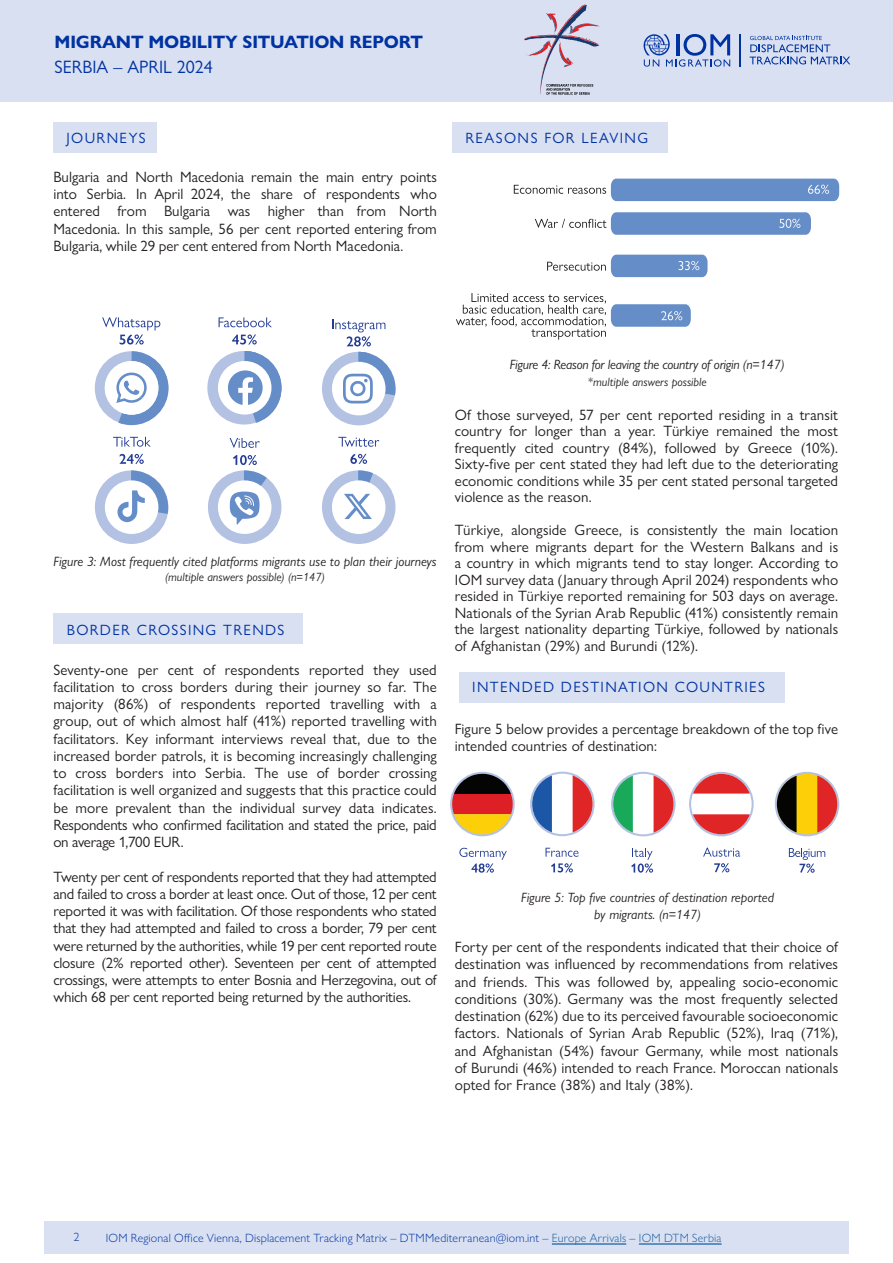
<style>
.page{position:relative;width:893px;height:1263px;background:#fff}
.page>*{position:absolute;margin:0;border:0;box-sizing:border-box;transform-origin:0 0}
.t1{font:700 18px "Gill Sans Nova";letter-spacing:-.01em;color:#0033a1}
.t2{font:18px "Gill Sans Nova";color:#0033a1}
.t3{font:15px/17.2px "Gill Sans Nova";letter-spacing:.005em;color:#231f20;text-align:justify}
.t4{font:15px "Gill Sans Nova";letter-spacing:.09em;color:#0033a1}
.t5{font:italic 13.5px "Gill Sans Nova";color:#231f20}
.t6{font:italic 13.5px "Gill Sans Nova";letter-spacing:-.02em;color:#231f20}
.t7{font:300 12px "Gill Sans Nova";letter-spacing:.015em;color:#0033a1}
.t8{font:italic 12px "Gill Sans Nova";color:#231f20}
.s1{color:#175d9e}
</style>
<div class="page">
<div style="left:44px;top:1221px;width:804px;height:32px;background:#d9e0f2"></div>
<hr style="left:552px;top:1243px;width:74px;height:1px;background:#175d9e">
<hr style="left:639px;top:1243px;width:83px;height:1px;background:#175d9e">
<div style="left:0;top:0;width:893px;height:102px;background:#d9e0f2"></div>
<div style="left:53px;top:122px;width:104px;height:31px;background:#d9e0f2"></div>
<div style="left:53px;top:613px;width:250px;height:30px;background:#d9e0f2"></div>
<div style="left:452px;top:122px;width:216px;height:31px;background:#d9e0f2"></div>
<div style="left:459px;top:672px;width:326px;height:30px;background:#d9e0f2"></div>
<hr style="left:739px;top:34px;width:2px;height:33px;background:#0033a1">
<svg style="left:644px;top:34px;width:86px;height:33px"></svg>
<svg style="left:750px;top:36px;width:100px;height:28px"></svg>
<svg style="left:524px;top:4px;width:76px;height:91px"></svg>
<div style="left:322px;top:470px;width:73px;height:74px;background:#b3c1e2;border-radius:50%"></div>
<div style="left:208px;top:470px;width:73px;height:74px;background:#b3c1e2;border-radius:50%"></div>
<div style="left:95px;top:470px;width:73px;height:74px;background:#b3c1e2;border-radius:50%"></div>
<div style="left:322px;top:352px;width:73px;height:73px;background:#b3c1e2;border-radius:50%"></div>
<div style="left:207px;top:351px;width:74px;height:73px;background:#b3c1e2;border-radius:50%"></div>
<div style="left:95px;top:351px;width:73px;height:74px;background:#b3c1e2;border-radius:50%"></div>
<svg style="left:102px;top:317px;width:58px;height:27px"></svg>
<svg style="left:219px;top:317px;width:53px;height:10px"></svg>
<svg style="left:232px;top:334px;width:25px;height:10px"></svg>
<div style="left:105px;top:361px;width:53px;height:54px;background:#fff;border-radius:50%"></div>
<svg style="left:116px;top:351px;width:53px;height:74px"></svg>
<div style="left:218px;top:361px;width:53px;height:54px;background:#fff;border-radius:50%"></div>
<svg style="left:228px;top:351px;width:54px;height:72px"></svg>
<svg style="left:113px;top:437px;width:38px;height:10px"></svg>
<svg style="left:119px;top:454px;width:25px;height:10px"></svg>
<svg style="left:230px;top:438px;width:30px;height:10px"></svg>
<div style="left:218px;top:480px;width:53px;height:54px;background:#fff;border-radius:50%"></div>
<svg style="left:230px;top:455px;width:37px;height:70px"></svg>
<svg style="left:332px;top:319px;width:53px;height:27px"></svg>
<div style="left:332px;top:362px;width:53px;height:53px;background:#fff;border-radius:50%"></div>
<svg style="left:343px;top:352px;width:52px;height:51px"></svg>
<div style="left:105px;top:480px;width:53px;height:54px;background:#fff;border-radius:50%"></div>
<svg style="left:117px;top:470px;width:51px;height:52px"></svg>
<svg style="left:338px;top:437px;width:41px;height:10px"></svg>
<svg style="left:350px;top:454px;width:17px;height:10px"></svg>
<div style="left:332px;top:480px;width:53px;height:54px;background:#fff;border-radius:50%"></div>
<svg style="left:344px;top:470px;width:29px;height:49px"></svg>
<svg style="left:514px;top:179px;width:325px;height:22px"></svg>
<svg style="left:456px;top:293px;width:235px;height:47px"></svg>
<svg style="left:547px;top:255px;width:161px;height:22px"></svg>
<svg style="left:535px;top:212px;width:276px;height:23px"></svg>
<svg style="left:459px;top:848px;width:48px;height:25px"></svg>
<svg style="left:450px;top:772px;width:65px;height:64px"></svg>
<svg style="left:452px;top:774px;width:61px;height:60px;background:#b46d44"></svg>
<svg style="left:703px;top:847px;width:37px;height:10px"></svg>
<svg style="left:714px;top:863px;width:15px;height:9px"></svg>
<svg style="left:611px;top:772px;width:65px;height:64px"></svg>
<div style="left:613px;top:774px;width:60px;height:60px;background:#fff;border-radius:50%"></div>
<svg style="left:613px;top:776px;width:20px;height:56px"></svg>
<svg style="left:654px;top:776px;width:19px;height:56px"></svg>
<svg style="left:689px;top:772px;width:65px;height:64px"></svg>
<div style="left:691px;top:774px;width:61px;height:60px;background:#fff;border-radius:50%"></div>
<svg style="left:693px;top:774px;width:57px;height:19px"></svg>
<svg style="left:693px;top:814px;width:57px;height:20px"></svg>
<svg style="left:775px;top:772px;width:64px;height:64px"></svg>
<div style="left:777px;top:774px;width:60px;height:60px;background:#fccf09;border-radius:50%"></div>
<svg style="left:777px;top:776px;width:20px;height:56px"></svg>
<svg style="left:817px;top:776px;width:20px;height:56px"></svg>
<svg style="left:546px;top:848px;width:33px;height:9px"></svg>
<svg style="left:551px;top:863px;width:22px;height:9px"></svg>
<svg style="left:631px;top:848px;width:22px;height:25px"></svg>
<svg style="left:530px;top:772px;width:65px;height:64px"></svg>
<div style="left:532px;top:774px;width:61px;height:60px;background:#fff;border-radius:50%"></div>
<svg style="left:532px;top:775px;width:20px;height:57px"></svg>
<svg style="left:573px;top:775px;width:20px;height:57px"></svg>
<svg style="left:789px;top:848px;width:36px;height:25px"></svg>
<p class="t1" style="left:55px;top:30px;width:370px">MIGRANT MOBILITY SITUATION REPORT</p>
<p class="t2" style="left:55px;top:56px;width:160px">SERBIA – APRIL 2024</p>
<p class="t4" style="left:66px;top:128px;width:81px">JOURNEYS</p>
<p class="t3" style="left:53px;top:168px;width:385px">Bulgaria and North Macedonia remain the main entry points into Serbia. In April 2024, the share of respondents who entered from Bulgaria was higher than from North Macedonia. In this sample, 56 per cent reported entering from Bulgaria, while 29 per cent entered from North Macedonia.</p>
<p class="t4" style="left:465px;top:128px;width:184px">REASONS FOR LEAVING</p>
<p class="t5" style="left:54px;top:553px;width:384px">Figure 3: Most frequently cited platforms migrants use to plan their journeys</p>
<p class="t8" style="left:165px;top:569px;width:161px">(multiple answers possible) (n=147)</p>
<p class="t4" style="left:67px;top:620px;width:219px">BORDER CROSSING TRENDS</p>
<p class="t3" style="left:53px;top:661px;width:385px">Seventy-one per cent of respondents reported they used facilitation to cross borders during their journey so far. The majority (86%) of respondents reported travelling with a group, out of which almost half (41%) reported travelling with facilitators. Key informant interviews reveal that, due to the increased border patrols, it is becoming increasingly challenging to cross borders into Serbia. The use of border crossing facilitation is well organized and suggests that this practice could be more prevalent than the individual survey data indicates.<br>Respondents who confirmed facilitation and stated the price, paid on average 1,700 EUR.</p>
<p class="t3" style="left:53px;top:868px;width:385px">Twenty per cent of respondents reported that they had attempted and failed to cross a border at least once. Out of those, 12 per cent reported it was with facilitation. Of those respondents who stated that they had attempted and failed to cross a border, 79 per cent were returned by the authorities, while 19 per cent reported route closure (2% reported other). Seventeen per cent of attempted crossings, were attempts to enter Bosnia and Herzegovina, out of which 68 per cent reported being returned by the authorities.</p>
<p class="t6" style="left:510px;top:356px;width:276px">Figure 4: Reason for leaving the country of origin (n=147)</p>
<p class="t8" style="left:588px;top:375px;width:120px">*multiple answers possible</p>
<p class="t3" style="left:455px;top:406px;width:385px;line-height:16.5px">Of those surveyed, 57 per cent reported residing in a transit country for longer than a year. Türkiye remained the most frequently cited country (84%), followed by Greece (10%).<br>Sixty-five per cent stated they had left due to the deteriorating economic conditions while 35 per cent stated personal targeted violence as the reason.</p>
<p class="t3" style="left:455px;top:521px;width:385px;line-height:16.5px">Türkiye, alongside Greece, is consistently the main location from where migrants depart for the Western Balkans and is a country in which migrants tend to stay longer. According to IOM survey data (January through April 2024) respondents who resided in Türkiye reported remaining for 503 days on average.<br>Nationals of the Syrian Arab Republic (41%) consistently remain the largest nationality departing Türkiye, followed by nationals of Afghanistan (29%) and Burundi (12%).</p>
<p class="t4" style="left:472px;top:678px;width:294px">INTENDED DESTINATION COUNTRIES</p>
<p class="t3" style="left:455px;top:720px;width:385px">Figure 5 below provides a percentage breakdown of the top five intended countries of destination:</p>
<p class="t5" style="left:521px;top:889px;width:254px">Figure 5: Top five countries of destination reported</p>
<p class="t5" style="left:594px;top:906px;width:108px">by migrants. (n=147)</p>
<p class="t3" style="left:455px;top:938px;width:385px">Forty per cent of the respondents indicated that their choice of destination was influenced by recommendations from relatives and friends. This was followed by, appealing socio-economic conditions (30%). Germany was the most frequently selected destination (62%) due to its perceived favourable socioeconomic factors. Nationals of Syrian Arab Republic (52%), Iraq (71%), and Afghanistan (54%) favour Germany, while most nationals of Burundi (46%) intended to reach France. Moroccan nationals opted for France (38%) and Italy (38%).</p>
<p class="t7" style="left:73px;top:1230px;width:7px">2</p>
<p class="t7" style="left:106px;top:1230px;width:617px">IOM Regional Office Vienna, Displacement Tracking Matrix – DTMMediterranean@iom.int – <span class="s1">Europe Arrivals</span> – <span class="s1">IOM DTM Serbia</span></p>
</div>
